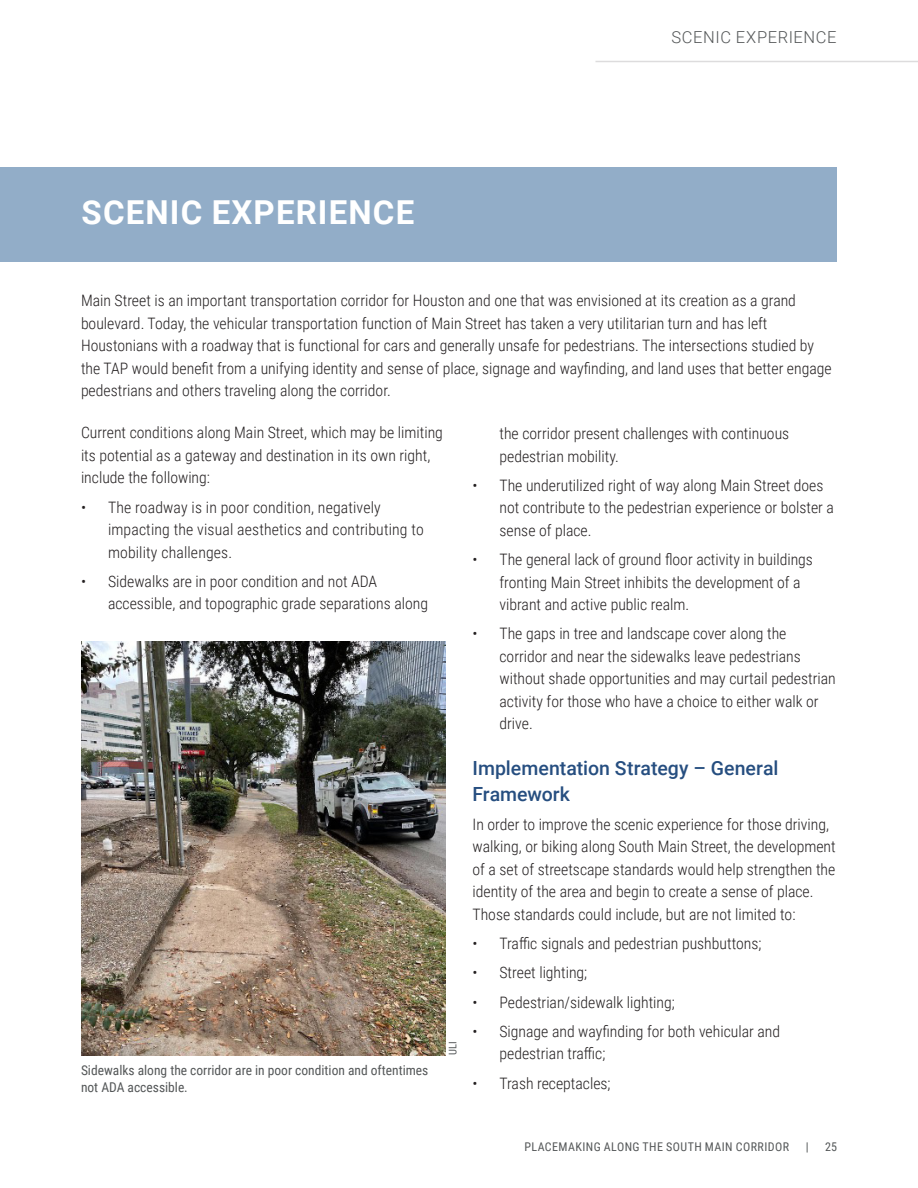
<style>
.page{position:relative;width:918px;height:1188px;background:#fff}
.page>*{position:absolute;margin:0;border:0;box-sizing:border-box;transform-origin:0 0}
.t1{font:700 33px "Roboto";letter-spacing:.035em;color:#fff}
.t2{font:500 19.5px/25.5px "Roboto";color:#264e80}
.Section_Heading{font:300 16.5px "Roboto";letter-spacing:.035em;color:#545758}
.Body{font:300 15.75px/22.5px "Roboto Condensed";color:#231f20}
.t3{font:13.5px/16.5px "Roboto Condensed";color:#545758}
.t4{font:12px "Roboto Condensed";letter-spacing:.035em;color:#545758}
.t5{font:10.5px "Roboto Condensed";color:#545758}
</style>
<div class="page">
<hr style="left:596px;top:61px;width:322px;height:1px;background:#dddcdd">
<div style="left:0;top:167px;width:837px;height:95px;background:#92adc8"></div>
<img style="left:81px;top:642px;width:364px;height:414px">
<h1 class="t1" style="left:82px;top:189px;width:334px">SCENIC EXPERIENCE</h1>
<p class="Section_Heading" style="left:671px;top:26px;width:167px">SCENIC EXPERIENCE</p>
<p class="Body" style="left:81px;top:289px;width:752px">Main Street is an important transportation corridor for Houston and one that was envisioned at its creation as a grand boulevard. Today, the vehicular transportation function of Main Street has taken a very utilitarian turn and has left Houstonians with a roadway that is functional for cars and generally unsafe for pedestrians. The intersections studied by the TAP would benefit from a unifying identity and sense of place, signage and wayfinding, and land uses that better engage pedestrians and others traveling along the corridor.</p>
<p class="Body" style="left:81px;top:421px;width:363px">Current conditions along Main Street, which may be limiting its potential as a gateway and destination in its own right, include the following:</p>
<p class="Body" style="left:108px;top:495px;width:317px;text-indent:-27px">• The roadway is in poor condition, negatively impacting the visual aesthetics and contributing to mobility challenges.</p>
<p class="Body" style="left:108px;top:569px;width:322px;text-indent:-27px">• Sidewalks are in poor condition and not ADA accessible, and topographic grade separations along</p>
<p class="Body" style="left:500px;top:422px;width:291px">the corridor present challenges with continuous pedestrian mobility.</p>
<p class="Body" style="left:500px;top:474px;width:336px;text-indent:-27px">• The underutilized right of way along Main Street does not contribute to the pedestrian experience or bolster a sense of place.</p>
<p class="Body" style="left:500px;top:548px;width:315px;text-indent:-27px">• The general lack of ground floor activity in buildings fronting Main Street inhibits the development of a vibrant and active public realm.</p>
<p class="Body" style="left:500px;top:622px;width:338px;text-indent:-27px">• The gaps in tree and landscape cover along the corridor and near the sidewalks leave pedestrians without shade opportunities and may curtail pedestrian activity for those who have a choice to either walk or drive.</p>
<h3 class="t2" style="left:472px;top:755px;width:308px">Implementation Strategy – General<br>Framework</h3>
<p class="Body" style="left:472px;top:813px;width:365px">In order to improve the scenic experience for those driving, walking, or biking along South Main Street, the development of a set of streetscape standards would help strengthen the identity of the area and begin to create a sense of place.<br>Those standards could include, but are not limited to:</p>
<p class="Body" style="left:472px;top:932px;width:290px">• Traffic signals and pedestrian pushbuttons;</p>
<p class="Body" style="left:472px;top:961px;width:116px">• Street lighting;</p>
<p class="Body" style="left:472px;top:990px;width:204px">• Pedestrian/sidewalk lighting;</p>
<p class="Body" style="left:500px;top:1020px;width:282px;text-indent:-27px">• Signage and wayfinding for both vehicular and pedestrian traffic;</p>
<p class="Body" style="left:472px;top:1071px;width:140px">• Trash receptacles;</p>
<p class="t5" style="left:445px;top:1055px;width:16px;rotate:-90deg">ULI</p>
<p class="t3" style="left:81px;top:1062px;width:349px">Sidewalks along the corridor are in poor condition and oftentimes not ADA accessible.</p>
<p class="t4" style="left:524px;top:1139px;width:266px">PLACEMAKING ALONG THE SOUTH MAIN CORRIDOR</p>
<p class="t4" style="left:806px;top:1139px;width:4px">|</p>
<p class="t4" style="left:825px;top:1139px;width:13px">25</p>
</div>
